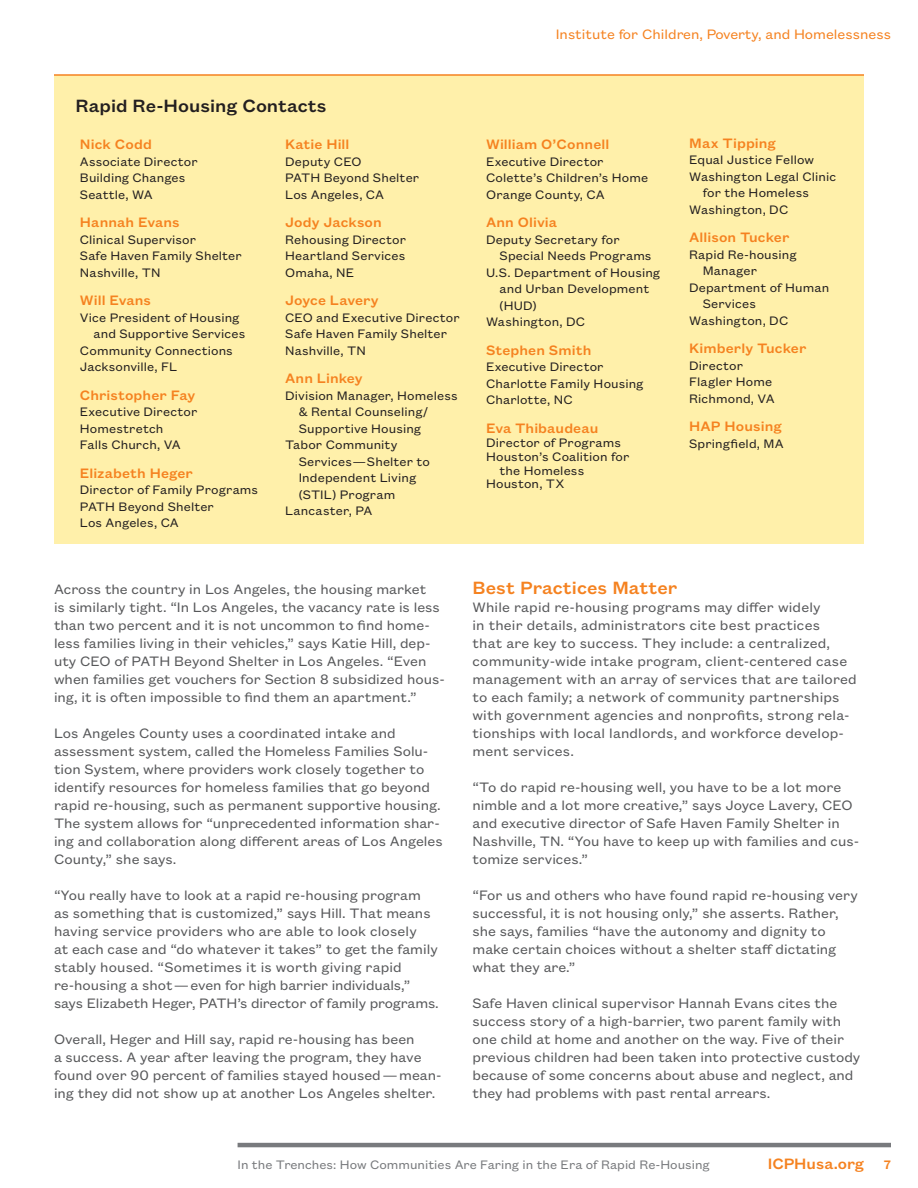
<style>
.page{position:relative;width:918px;height:1188px;background:#fff}
.page>*{position:absolute;margin:0;border:0;box-sizing:border-box;transform-origin:0 0}
.t1{font:500 19.5px "Founders Grotesk Text";color:#231f20}
.t2{font:500 19.5px "Founders Grotesk Text";color:#f58220}
.t3{font:500 16.5px "Founders Grotesk Text";color:#f58220}
.t4{font:15px/18px "Founders Grotesk Text";color:#57585a}
.t5{font:500 15px "Founders Grotesk Text";letter-spacing:.005em;color:#f58220}
.t6{font:15px "Founders Grotesk Text";color:#f58220}
.t7{font:13.5px/16.5px "Founders Grotesk Text";letter-spacing:.01em;color:#231f20}
.t8{font:13.5px "Founders Grotesk Text";color:#787a7d}
.t9{font:500 13.5px "Founders Grotesk Text";color:#f58220}
</style>
<div class="page">
<hr style="left:238px;top:1143px;width:653px;height:4px;background:#787a7d">
<div style="left:54px;top:76px;width:810px;height:468px;background:#fff0aa"></div>
<hr style="left:54px;top:74px;width:810px;height:2px;background:#f58220">
<p class="t6" style="left:556px;top:24px;width:337px">Institute for Children, Poverty, and Homelessness</p>
<h1 class="t1" style="left:76px;top:92px;width:253px">Rapid Re-Housing Contacts</h1>
<p class="t5" style="left:80px;top:134px;width:73px">Nick Codd</p>
<p class="t7" style="left:80px;top:152px;width:119px">Associate Director<br>Building Changes<br>Seattle, WA</p>
<p class="t5" style="left:80px;top:212px;width:101px">Hannah Evans</p>
<p class="t7" style="left:80px;top:230px;width:164px">Clinical Supervisor<br>Safe Haven Family Shelter<br>Nashville, TN</p>
<p class="t5" style="left:80px;top:290px;width:73px">Will Evans</p>
<p class="t7" style="left:80px;top:308px;width:161px">Vice President of Housing</p>
<p class="t7" style="left:93px;top:325px;width:153px">and Supportive Services</p>
<p class="t7" style="left:80px;top:341px;width:154px">Community Connections</p>
<p class="t7" style="left:80px;top:358px;width:99px">Jacksonville, FL</p>
<p class="t5" style="left:80px;top:385px;width:117px">Christopher Fay</p>
<p class="t7" style="left:80px;top:403px;width:119px">Executive Director<br>Homestretch<br>Falls Church, VA</p>
<p class="t5" style="left:80px;top:463px;width:115px">Elizabeth Heger</p>
<p class="t7" style="left:80px;top:481px;width:180px">Director of Family Programs<br>PATH Beyond Shelter<br>Los Angeles, CA</p>
<p class="t5" style="left:285px;top:134px;width:66px">Katie Hill</p>
<p class="t7" style="left:285px;top:152px;width:136px">Deputy CEO<br>PATH Beyond Shelter<br>Los Angeles, CA</p>
<p class="t5" style="left:285px;top:212px;width:98px">Jody Jackson</p>
<p class="t7" style="left:285px;top:230px;width:123px;text-align:justify">Rehousing Director Heartland Services Omaha, NE</p>
<p class="t5" style="left:285px;top:290px;width:95px">Joyce Lavery</p>
<p class="t7" style="left:285px;top:308px;width:176px">CEO and Executive Director<br>Safe Haven Family Shelter<br>Nashville, TN</p>
<p class="t5" style="left:285px;top:368px;width:79px">Ann Linkey</p>
<p class="t7" style="left:285px;top:386px;width:174px">Division Manager, Homeless</p>
<p class="t7" style="left:299px;top:403px;width:131px">&amp; Rental Counseling/</p>
<p class="t7" style="left:299px;top:419px;width:124px">Supportive Housing</p>
<p class="t7" style="left:285px;top:436px;width:114px">Tabor Community</p>
<p class="t7" style="left:299px;top:452px;width:133px">Services—Shelter to</p>
<p class="t7" style="left:299px;top:469px;width:119px">Independent Living</p>
<p class="t7" style="left:299px;top:485px;width:98px">(STIL) Program</p>
<p class="t7" style="left:285px;top:502px;width:89px">Lancaster, PA</p>
<p class="t5" style="left:486px;top:134px;width:125px">William O’Connell</p>
<p class="t7" style="left:486px;top:152px;width:164px">Executive Director<br>Colette’s Children’s Home<br>Orange County, CA</p>
<p class="t5" style="left:486px;top:212px;width:73px">Ann Olivia</p>
<p class="t7" style="left:486px;top:230px;width:135px">Deputy Secretary for</p>
<p class="t7" style="left:500px;top:247px;width:153px">Special Needs Programs</p>
<p class="t7" style="left:486px;top:263px;width:176px">U.S. Department of Housing</p>
<p class="t7" style="left:500px;top:280px;width:151px">and Urban Development</p>
<p class="t7" style="left:500px;top:296px;width:39px">(HUD)</p>
<p class="t7" style="left:486px;top:313px;width:101px">Washington, DC</p>
<p class="t5" style="left:486px;top:340px;width:107px">Stephen Smith</p>
<p class="t7" style="left:486px;top:358px;width:159px">Executive Director<br>Charlotte Family Housing<br>Charlotte, NC</p>
<p class="t5" style="left:486px;top:418px;width:114px">Eva Thibaudeau</p>
<p class="t7" style="left:486px;top:433px;width:136px">Director of Programs</p>
<p class="t7" style="left:486px;top:447px;width:145px">Houston’s Coalition for</p>
<p class="t7" style="left:500px;top:461px;width:86px">the Homeless</p>
<p class="t7" style="left:486px;top:475px;width:80px">Houston, TX</p>
<p class="t5" style="left:689px;top:132px;width:88px">Max Tipping</p>
<p class="t7" style="left:689px;top:151px;width:127px">Equal Justice Fellow</p>
<p class="t7" style="left:689px;top:167px;width:149px">Washington Legal Clinic</p>
<p class="t7" style="left:703px;top:184px;width:108px">for the Homeless</p>
<p class="t7" style="left:689px;top:200px;width:101px">Washington, DC</p>
<p class="t5" style="left:689px;top:227px;width:102px">Allison Tucker</p>
<p class="t7" style="left:689px;top:245px;width:109px">Rapid Re-housing</p>
<p class="t7" style="left:703px;top:262px;width:56px">Manager</p>
<p class="t7" style="left:689px;top:278px;width:142px">Department of Human</p>
<p class="t7" style="left:703px;top:295px;width:55px">Services</p>
<p class="t7" style="left:689px;top:311px;width:101px">Washington, DC</p>
<p class="t5" style="left:689px;top:338px;width:119px">Kimberly Tucker</p>
<p class="t7" style="left:689px;top:356px;width:87px">Director<br>Flagler Home<br>Richmond, VA</p>
<p class="t5" style="left:689px;top:416px;width:94px">HAP Housing</p>
<p class="t7" style="left:689px;top:434px;width:96px">Springfield, MA</p>
<p class="t4" style="left:54px;top:579px;width:392px">Across the country in Los Angeles, the housing market<br>is similarly tight. “In Los Angeles, the vacancy rate is less than two percent and it is not uncommon to find home&shy;less families living in their vehicles,” says Katie Hill, dep&shy;uty CEO of PATH Beyond Shelter in Los Angeles. “Even when families get vouchers for Section 8 subsidized hous&shy;ing, it is often impossible to find them an apartment.”</p>
<p class="t4" style="left:54px;top:723px;width:390px">Los Angeles County uses a coordinated intake and assessment system, called the Homeless Families Solu&shy;tion System, where providers work closely together to identify resources for homeless families that go beyond rapid re-housing, such as permanent supportive housing.<br>The system allows for “unprecedented information shar&shy;ing and collaboration along different areas of Los Angeles County,” she says.</p>
<p class="t4" style="left:54px;top:885px;width:386px">“You really have to look at a rapid re-housing program as something that is customized,” says Hill. That means having service providers who are able to look closely<br>at each case and “do whatever it takes” to get the family stably housed. “Sometimes it is worth giving rapid re-housing a shot—even for high barrier individuals,” says Elizabeth Heger, PATH’s director of family programs.</p>
<p class="t4" style="left:54px;top:1029px;width:389px">Overall, Heger and Hill say, rapid re-housing has been<br>a success. A year after leaving the program, they have found over 90 percent of families stayed housed—mean&shy;ing they did not show up at another Los Angeles shelter.</p>
<h1 class="t2" style="left:472px;top:574px;width:207px">Best Practices Matter</h1>
<p class="t4" style="left:472px;top:597px;width:386px">While rapid re-housing programs may differ widely<br>in their details, administrators cite best practices<br>that are key to success. They include: a centralized, community-wide intake program, client-centered case management with an array of services that are tailored to each family; a network of community partnerships with government agencies and nonprofits, strong rela&shy;tionships with local landlords, and workforce develop&shy;ment services.</p>
<p class="t4" style="left:472px;top:777px;width:388px">“To do rapid re-housing well, you have to be a lot more nimble and a lot more creative,” says Joyce Lavery, CEO and executive director of Safe Haven Family Shelter in Nashville, TN. “You have to keep up with families and cus&shy;tomize services.”</p>
<p class="t4" style="left:472px;top:885px;width:387px">“For us and others who have found rapid re-housing very successful, it is not housing only,” she asserts. Rather, she says, families “have the autonomy and dignity to make certain choices without a shelter staff dictating what they are.”</p>
<p class="t4" style="left:472px;top:993px;width:389px">Safe Haven clinical supervisor Hannah Evans cites the success story of a high-barrier, two parent family with one child at home and another on the way. Five of their previous children had been taken into protective custody because of some concerns about abuse and neglect, and they had problems with past rental arrears.</p>
<p class="t8" style="left:238px;top:1155px;width:474px">In the Trenches: How Communities Are Faring in the Era of Rapid Re-Housing</p>
<p class="t3" style="left:768px;top:1152px;width:98px">ICPHusa.org</p>
<p class="t9" style="left:884px;top:1155px;width:9px">7</p>
</div>
